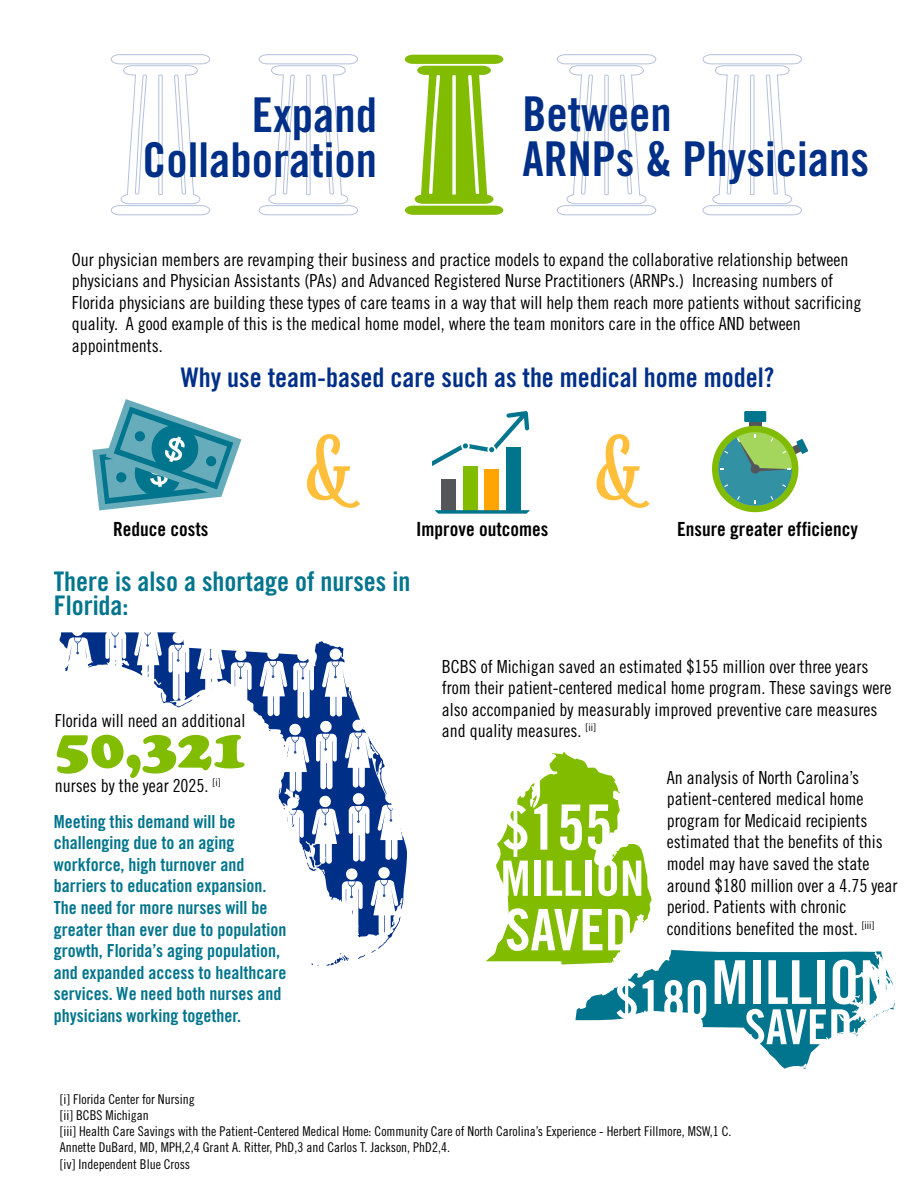
<style>
.page{position:relative;width:918px;height:1188px;background:#fff}
.page>*{position:absolute;margin:0;border:0;box-sizing:border-box;transform-origin:0 0}
.t1{font:90px "Lavanderia Sturdy";color:#ffbf3b}
.t2{font:900 58.5px "Cooper";color:#82bc00}
.t3{font:48px/45px "Trade Gothic Bold Cond Twenty";color:#002f87;text-align:right}
.t4{font:27px "Trade Gothic Bold Cond Twenty";color:#002f87}
.t5{font:27px/24px "Trade Gothic Bold Cond Twenty";color:#00758d}
.t6{font:19.5px "Trade Gothic Bold Cond Twenty";color:#000}
.t7{font:18px/21.6px "Trade Gothic Cond Eighteen";color:#000}
.t8{font:18px/21.6px "Trade Gothic Bold Cond Twenty";color:#00758d}
.t9{font:13.5px/16.2px "Trade Gothic Cond Eighteen";color:#000}
</style>
<div class="page">
<svg style="left:405px;top:55px;width:98px;height:160px"></svg>
<svg style="left:557px;top:54px;width:99px;height:161px"></svg>
<svg style="left:703px;top:54px;width:99px;height:161px"></svg>
<svg style="left:259px;top:54px;width:99px;height:161px"></svg>
<svg style="left:111px;top:54px;width:99px;height:161px"></svg>
<svg style="left:92px;top:399px;width:149px;height:111px"></svg>
<div style="left:442px;top:479px;width:14px;height:34px;background:#55565a"></div>
<div style="left:463px;top:466px;width:14px;height:47px;background:#82bc00"></div>
<div style="left:484px;top:469px;width:14px;height:44px;background:#ffa400"></div>
<div style="left:507px;top:447px;width:14px;height:66px;background:#00758d"></div>
<svg style="left:435px;top:510px;width:95px;height:4px"></svg>
<svg style="left:432px;top:411px;width:97px;height:55px"></svg>
<div style="left:749px;top:421px;width:13px;height:7px;background:#55565a"></div>
<div style="left:744px;top:411px;width:22px;height:11px;background:#00758d"></div>
<div style="left:712px;top:426px;width:86px;height:86px;background:#82bc00;border-radius:50%"></div>
<svg style="left:718px;top:434px;width:90px;height:72px"></svg>
<div style="left:751px;top:464px;width:9px;height:10px;background:#55565a;border-radius:50%"></div>
<svg style="left:486px;top:752px;width:409px;height:317px"></svg>
<svg style="left:60px;top:632px;width:347px;height:334px"></svg>
<svg style="left:197px;top:632px;width:28px;height:67px"></svg>
<svg style="left:168px;top:632px;width:21px;height:68px"></svg>
<svg style="left:134px;top:632px;width:28px;height:53px"></svg>
<svg style="left:105px;top:632px;width:21px;height:55px"></svg>
<svg style="left:64px;top:632px;width:28px;height:61px"></svg>
<svg style="left:231px;top:647px;width:174px;height:290px"></svg>
<h3 class="t3" style="left:143px;top:92px;width:236px">Expand<br>Collaboration</h3>
<h3 class="t3" style="left:523px;top:91px;width:348px;text-align:left">Between<br>ARNPs &amp; Physicians</h3>
<p class="t7" style="left:72px;top:248px;width:791px">Our physician members are revamping their business and practice models to expand the collaborative relationship between physicians and Physician Assistants (PAs) and Advanced Registered Nurse Practitioners (ARNPs.) Increasing numbers of Florida physicians are building these types of care teams in a way that will help them reach more patients without sacrificing quality. A good example of this is the medical home model, where the team monitors care in the office AND between appointments.</p>
<h3 class="t4" style="left:181px;top:361px;width:595px">Why use team-based care such as the medical home model?</h3>
<h1 class="t1" style="left:305px;top:416px;width:47px">&amp;</h1>
<h1 class="t1" style="left:595px;top:416px;width:47px">&amp;</h1>
<p class="t6" style="left:113px;top:517px;width:97px">Reduce costs</p>
<p class="t6" style="left:416px;top:517px;width:134px">Improve outcomes</p>
<p class="t6" style="left:677px;top:517px;width:182px">Ensure greater efficiency</p>
<h3 class="t5" style="left:54px;top:569px;width:358px">There is also a shortage of nurses in<br>Florida:</h3>
<p class="t7" style="left:55px;top:709px;width:192px">Florida will need an additional</p>
<h2 class="t2" style="left:55px;top:714px;width:194px">50,321</h2>
<p class="t7" style="left:55px;top:774px;width:168px">nurses by the year 2025. <sup>[i]</sup></p>
<p class="t8" style="left:54px;top:810px;width:234px">Meeting this demand will be challenging due to an aging workforce, high turnover and barriers to education expansion.<br>The need for more nurses will be greater than ever due to population growth, Florida’s aging population, and expanded access to healthcare services. We need both nurses and physicians working together.</p>
<p class="t7" style="left:442px;top:655px;width:451px">BCBS of Michigan saved an estimated $155 million over three years from their patient-centered medical home program. These savings were also accompanied by measurably improved preventive care measures and quality measures. <sup>[ii]</sup></p>
<p class="t7" style="left:667px;top:766px;width:232px">An analysis of North Carolina’s patient-centered medical home program for Medicaid recipients estimated that the benefits of this model may have saved the state around $180 million over a 4.75 year period. Patients with chronic conditions benefited the most. <sup>[iii]</sup></p>
<p class="t9" style="left:60px;top:1091px;width:673px">[i] Florida Center for Nursing<br>[ii] BCBS Michigan<br>[iii] Health Care Savings with the Patient-Centered Medical Home: Community Care of North Carolina’s Experience - Herbert Fillmore, MSW,1 C.<br>Annette DuBard, MD, MPH,2,4 Grant A. Ritter, PhD,3 and Carlos T. Jackson, PhD2,4.<br>[iv] Independent Blue Cross</p>
</div>
